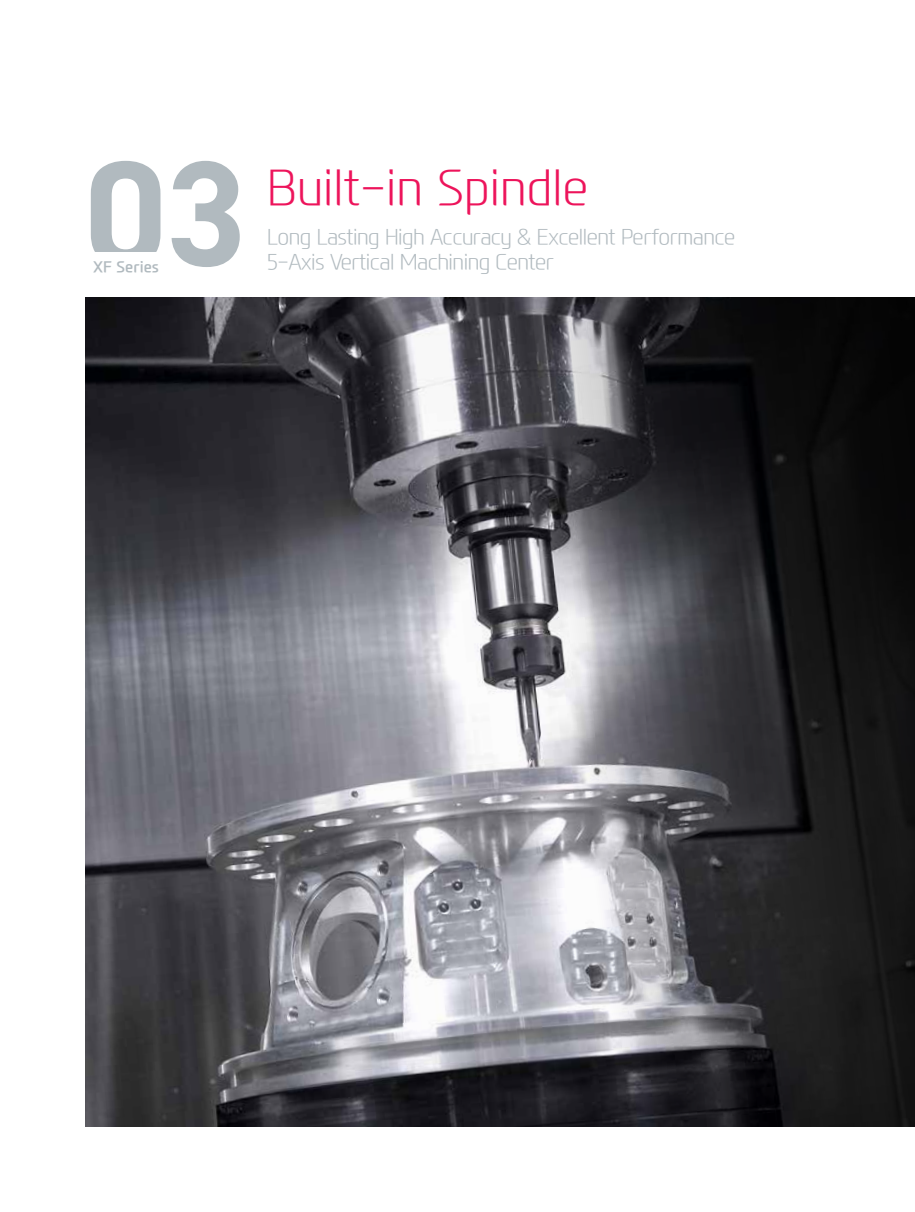
<style>
.page{position:relative;width:915px;height:1212px;background:#fff}
.page>*{position:absolute;margin:0;border:0;box-sizing:border-box;transform-origin:0 0}
.t1{font:700 150px "DIN2014";color:#b1babf}
.t2{font:300 48px "Modern H Eco";color:#ed145b}
.t3{font:300 21px "Modern H Eco";letter-spacing:-.025em;color:#b1babf}
.t4{font:700 15px "Modern H";color:#b1babf}
</style>
<div class="page">
<img style="left:85px;top:298px;width:829px;height:829px">
<h1 class="t1" style="left:85px;top:114px;width:163px">03</h1>
<h2 class="t2" style="left:267px;top:155px;width:323px">Built-in Spindle</h2>
<p class="t3" style="left:267px;top:223px;width:469px">Long Lasting High Accuracy &amp; Excellent Performance</p>
<p class="t4" style="left:93px;top:256px;width:67px">XF Series</p>
<p class="t3" style="left:267px;top:248px;width:288px">5-Axis Vertical Machining Center</p>
</div>
